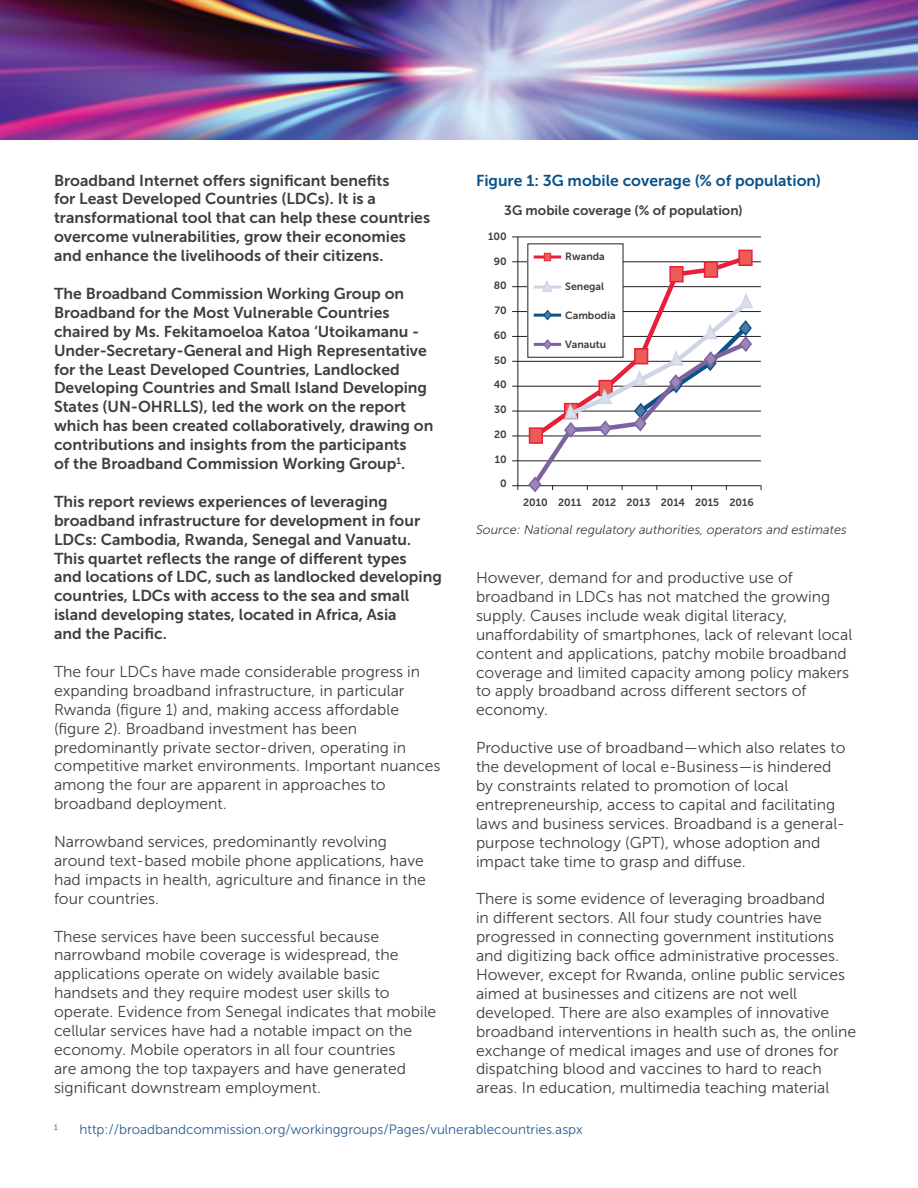
<style>
.page{position:relative;width:918px;height:1188px;background:#fff}
.page>*{position:absolute;margin:0;border:0;box-sizing:border-box;transform-origin:0 0}
.t1{font:15.75px/18.9px "Museo Sans 300";color:#3e3e3f}
.t2{font:15.75px/18.9px "Museo Sans 700";color:#3e3e3f}
.t3{font:15.75px "Museo Sans 700";color:#0a5288}
.t4{font:13.5px "Museo Sans 300";color:#2b5d91}
.t5{font:13.5px "Museo Sans 700";color:#3e3e3f}
.t6{font:italic 12.75px "Museo Sans 300";color:#3e3e3f}
.t7{font:10.5px "Museo Sans 700";color:#3e3e3f}
.t8{font:7.8px "Museo Sans 300";color:#3e3e3f}
</style>
<div class="page">
<img style="left:0;top:0;width:918px;height:139px">
<hr style="left:517px;top:237px;width:1px;height:253px;background:#231f20">
<hr style="left:512px;top:386px;width:249px;height:1px;background:#231f20">
<hr style="left:512px;top:361px;width:249px;height:1px;background:#231f20">
<hr style="left:512px;top:336px;width:249px;height:1px;background:#231f20">
<hr style="left:512px;top:311px;width:249px;height:1px;background:#231f20">
<hr style="left:512px;top:286px;width:249px;height:1px;background:#231f20">
<hr style="left:512px;top:261px;width:249px;height:1px;background:#231f20">
<hr style="left:512px;top:237px;width:249px;height:1px;background:#231f20">
<hr style="left:512px;top:485px;width:249px;height:1px;background:#231f20">
<hr style="left:512px;top:411px;width:249px;height:1px;background:#231f20">
<hr style="left:512px;top:436px;width:249px;height:1px;background:#231f20">
<hr style="left:512px;top:460px;width:249px;height:1px;background:#231f20">
<svg style="left:738px;top:250px;width:15px;height:2px"></svg>
<svg style="left:527px;top:252px;width:228px;height:241px"></svg>
<p class="t2" style="left:54px;top:171px;width:378px">Broadband Internet offers significant benefits<br>for Least Developed Countries (LDCs). It is a transformational tool that can help these countries overcome vulnerabilities, grow their economies and enhance the livelihoods of their citizens.</p>
<p class="t2" style="left:54px;top:284px;width:381px">The Broadband Commission Working Group on Broadband for the Most Vulnerable Countries chaired by Ms. Fekitamoeloa Katoa ‘Utoikamanu - Under-Secretary-General and High Representative for the Least Developed Countries, Landlocked Developing Countries and Small Island Developing States (UN-OHRLLS), led the work on the report which has been created collaboratively, drawing on contributions and insights from the participants<br>of the Broadband Commission Working Group<sup>1</sup>.</p>
<p class="t2" style="left:54px;top:492px;width:389px">This report reviews experiences of leveraging broadband infrastructure for development in four LDCs: Cambodia, Rwanda, Senegal and Vanuatu.<br>This quartet reflects the range of different types<br>and locations of LDC, such as landlocked developing countries, LDCs with access to the sea and small island developing states, located in Africa, Asia<br>and the Pacific.</p>
<p class="t1" style="left:54px;top:662px;width:388px">The four LDCs have made considerable progress in expanding broadband infrastructure, in particular Rwanda (figure 1) and, making access affordable (figure 2). Broadband investment has been predominantly private sector-driven, operating in competitive market environments. Important nuances among the four are apparent in approaches to broadband deployment.</p>
<p class="t1" style="left:54px;top:832px;width:373px">Narrowband services, predominantly revolving around text-based mobile phone applications, have had impacts in health, agriculture and finance in the four countries.</p>
<p class="t1" style="left:54px;top:927px;width:384px">These services have been successful because narrowband mobile coverage is widespread, the applications operate on widely available basic handsets and they require modest user skills to operate. Evidence from Senegal indicates that mobile cellular services have had a notable impact on the economy. Mobile operators in all four countries<br>are among the top taxpayers and have generated significant downstream employment.</p>
<p class="t3" style="left:476px;top:171px;width:347px">Figure 1: 3G mobile coverage (% of population)</p>
<p class="t5" style="left:504px;top:202px;width:240px">3G mobile coverage (% of population)</p>
<p class="t7" style="left:488px;top:230px;width:20px">100</p>
<p class="t7" style="left:494px;top:255px;width:14px">90</p>
<p class="t7" style="left:494px;top:280px;width:15px">80</p>
<p class="t7" style="left:495px;top:305px;width:14px">70</p>
<p class="t7" style="left:494px;top:329px;width:14px">60</p>
<p class="t7" style="left:494px;top:354px;width:14px">50</p>
<p class="t7" style="left:494px;top:379px;width:15px">40</p>
<p class="t7" style="left:494px;top:404px;width:14px">30</p>
<p class="t7" style="left:494px;top:428px;width:14px">20</p>
<p class="t7" style="left:495px;top:453px;width:13px">10</p>
<p class="t7" style="left:500px;top:478px;width:8px">0</p>
<p class="t7" style="left:523px;top:497px;width:232px">2010 2011 2012 2013 2014 2015 2016</p>
<p class="t7" style="left:565px;top:250px;width:41px">Rwanda</p>
<p class="t7" style="left:565px;top:281px;width:40px">Senegal</p>
<p class="t7" style="left:565px;top:309px;width:52px">Cambodia</p>
<p class="t7" style="left:565px;top:338px;width:42px">Vanautu</p>
<p class="t6" style="left:476px;top:523px;width:372px">Source: National regulatory authorities, operators and estimates</p>
<p class="t1" style="left:476px;top:568px;width:378px">However, demand for and productive use of broadband in LDCs has not matched the growing supply. Causes include weak digital literacy, unaffordability of smartphones, lack of relevant local content and applications, patchy mobile broadband coverage and limited capacity among policy makers to apply broadband across different sectors of economy.</p>
<p class="t1" style="left:476px;top:738px;width:371px">Productive use of broadband—which also relates to the development of local e-Business—is hindered by constraints related to promotion of local entrepreneurship, access to capital and facilitating laws and business services. Broadband is a general&shy;purpose technology (GPT), whose adoption and impact take time to grasp and diffuse.</p>
<p class="t1" style="left:476px;top:890px;width:382px">There is some evidence of leveraging broadband<br>in different sectors. All four study countries have progressed in connecting government institutions and digitizing back office administrative processes.<br>However, except for Rwanda, online public services aimed at businesses and citizens are not well developed. There are also examples of innovative broadband interventions in health such as, the online exchange of medical images and use of drones for dispatching blood and vaccines to hard to reach areas. In education, multimedia teaching material</p>
<p class="t8" style="left:54px;top:1123px;width:5px">1</p>
<p class="t4" style="left:80px;top:1122px;width:505px">http://broadbandcommission.org/workinggroups/Pages/vulnerablecountries.aspx</p>
</div>
